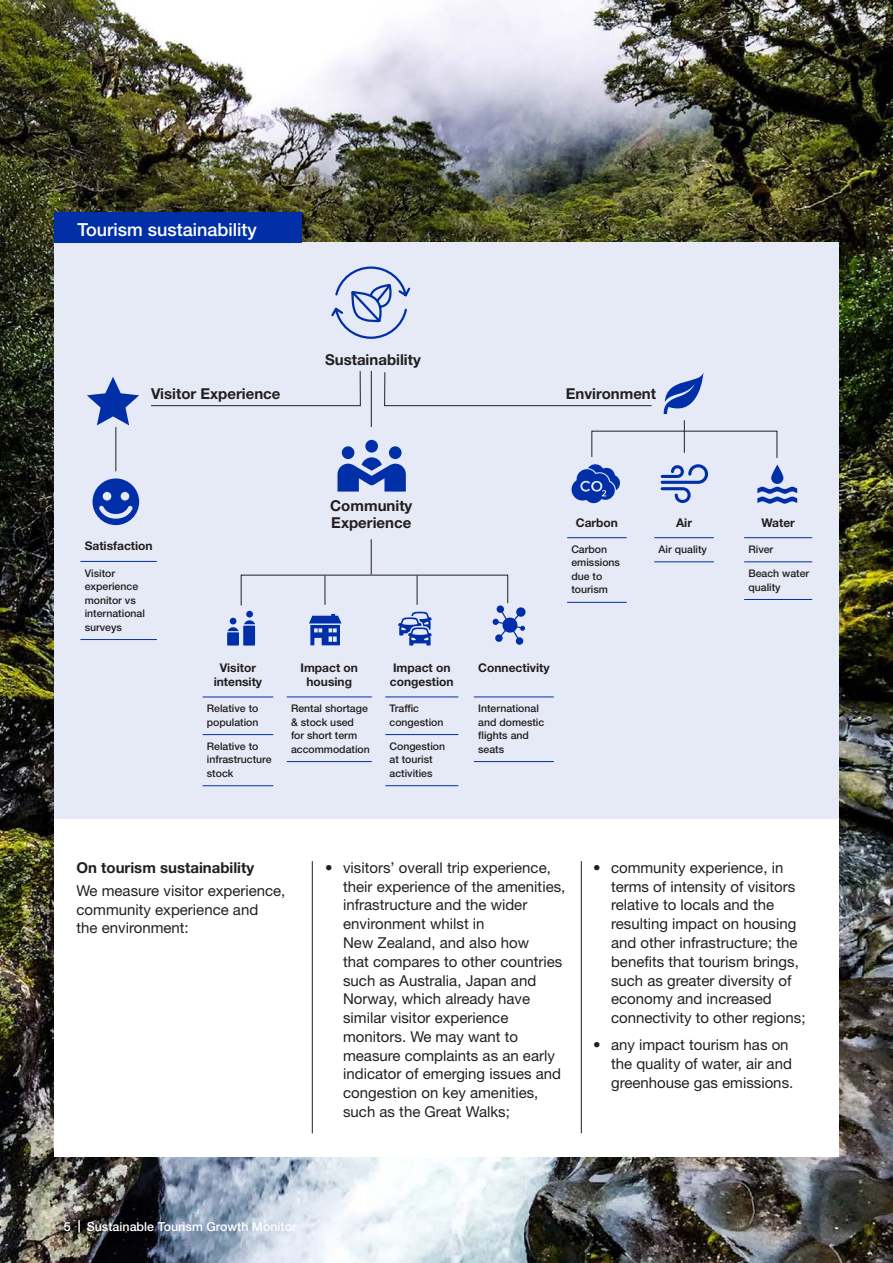
<style>
.page{position:relative;width:893px;height:1263px;background:#fff}
.page>*{position:absolute;margin:0;border:0;box-sizing:border-box;transform-origin:0 0}
.t1{font:500 18px "Helvetica Neue";color:#fff}
.t2{font:15px/18.8px "Helvetica Neue";color:#231f20}
.t3{font:700 15px/16.5px "Helvetica Neue";color:#231f20}
.t4{font:500 12.45px "Helvetica Neue";color:#fff}
.t5{font:700 12px/13.5px "Helvetica Neue";color:#231f20;text-align:center}
.t6{font:500 10.5px/13.5px "Helvetica Neue";color:#231f20}
</style>
<div class="page">
<img style="left:0;top:0;width:893px;height:1263px">
<div style="left:54px;top:814px;width:784px;height:343px;background:#fff"></div>
<div style="left:54px;top:243px;width:784px;height:576px;background:#e6eaf6"></div>
<svg style="left:331px;top:266px;width:80px;height:73px"></svg>
<div style="left:54px;top:213px;width:248px;height:30px;background:#002fa7"></div>
<svg style="left:78px;top:1220px;width:2px;height:12px"></svg>
<svg style="left:591px;top:431px;width:186px;height:27px"></svg>
<hr style="left:684px;top:420px;width:1px;height:33px;background:#231f20">
<hr style="left:371px;top:539px;width:1px;height:35px;background:#231f20">
<hr style="left:371px;top:371px;width:1px;height:56px;background:#231f20">
<hr style="left:116px;top:427px;width:1px;height:44px;background:#231f20">
<hr style="left:80px;top:561px;width:77px;height:1px;background:#002fa7">
<hr style="left:80px;top:639px;width:77px;height:1px;background:#002fa7">
<hr style="left:203px;top:697px;width:70px;height:1px;background:#002fa7">
<hr style="left:203px;top:734px;width:70px;height:1px;background:#002fa7">
<hr style="left:203px;top:785px;width:70px;height:1px;background:#002fa7">
<hr style="left:567px;top:537px;width:60px;height:1px;background:#002fa7">
<hr style="left:567px;top:602px;width:60px;height:1px;background:#002fa7">
<hr style="left:654px;top:537px;width:60px;height:1px;background:#002fa7">
<hr style="left:654px;top:561px;width:60px;height:1px;background:#002fa7">
<hr style="left:744px;top:537px;width:68px;height:1px;background:#002fa7">
<hr style="left:744px;top:561px;width:68px;height:1px;background:#002fa7">
<hr style="left:744px;top:599px;width:68px;height:1px;background:#002fa7">
<hr style="left:287px;top:696px;width:85px;height:1px;background:#002fa7">
<hr style="left:287px;top:761px;width:85px;height:1px;background:#002fa7">
<hr style="left:385px;top:696px;width:73px;height:1px;background:#002fa7">
<hr style="left:385px;top:734px;width:73px;height:1px;background:#002fa7">
<hr style="left:385px;top:785px;width:73px;height:1px;background:#002fa7">
<hr style="left:474px;top:696px;width:80px;height:1px;background:#002fa7">
<hr style="left:474px;top:761px;width:80px;height:1px;background:#002fa7">
<svg style="left:664px;top:374px;width:39px;height:40px"></svg>
<div style="left:93px;top:478px;width:46px;height:47px;background:#002fa7;border-radius:50%"></div>
<div style="left:103px;top:492px;width:8px;height:8px;background:#e6eaf6;border-radius:50%"></div>
<div style="left:121px;top:492px;width:8px;height:8px;background:#e6eaf6;border-radius:50%"></div>
<svg style="left:99px;top:505px;width:34px;height:14px"></svg>
<svg style="left:87px;top:377px;width:52px;height:48px"></svg>
<div style="left:365px;top:440px;width:13px;height:13px;background:#002fa7;border-radius:50%"></div>
<div style="left:342px;top:446px;width:12px;height:13px;background:#002fa7;border-radius:50%"></div>
<div style="left:389px;top:446px;width:13px;height:13px;background:#002fa7;border-radius:50%"></div>
<svg style="left:337px;top:457px;width:69px;height:35px"></svg>
<svg style="left:757px;top:487px;width:40px;height:17px"></svg>
<svg style="left:771px;top:465px;width:12px;height:19px"></svg>
<svg style="left:572px;top:464px;width:48px;height:39px"></svg>
<svg style="left:661px;top:464px;width:47px;height:39px"></svg>
<svg style="left:227px;top:632px;width:12px;height:13px"></svg>
<svg style="left:228px;top:574px;width:298px;height:71px"></svg>
<svg style="left:151px;top:371px;width:210px;height:35px"></svg>
<svg style="left:384px;top:372px;width:268px;height:34px"></svg>
<hr style="left:312px;top:861px;width:1px;height:272px;background:#231f20">
<hr style="left:581px;top:861px;width:1px;height:272px;background:#231f20">
<p class="t1" style="left:77px;top:218px;width:181px">Tourism sustainability</p>
<p class="t3" style="left:325px;top:351px;width:97px">Sustainability</p>
<p class="t3" style="left:151px;top:385px;width:131px">Visitor Experience</p>
<p class="t3" style="left:566px;top:385px;width:92px">Environment</p>
<p class="t5" style="left:85px;top:539px;width:69px">Satisfaction</p>
<p class="t6" style="left:85px;top:566px;width:62px">Visitor experience monitor vs international surveys</p>
<p class="t3" style="left:330px;top:497px;width:84px">Community<br>Experience</p>
<p class="t5" style="left:576px;top:515px;width:44px">Carbon</p>
<p class="t6" style="left:571px;top:542px;width:50px">Carbon emissions due to tourism</p>
<p class="t5" style="left:214px;top:661px;width:50px">Visitor intensity</p>
<p class="t6" style="left:207px;top:702px;width:53px">Relative to population</p>
<p class="t6" style="left:207px;top:739px;width:66px">Relative to infrastructure stock</p>
<p class="t5" style="left:300px;top:661px;width:59px">Impact on housing</p>
<p class="t6" style="left:291px;top:702px;width:80px">Rental shortage &amp; stock used for short term accommodation</p>
<p class="t5" style="left:390px;top:661px;width:65px;text-align:left">Impact on congestion</p>
<p class="t6" style="left:390px;top:702px;width:55px">Traffic congestion</p>
<p class="t6" style="left:390px;top:739px;width:57px">Congestion at tourist activities</p>
<p class="t5" style="left:478px;top:661px;width:73px">Connectivity</p>
<p class="t6" style="left:478px;top:702px;width:68px">International and domestic flights and seats</p>
<p class="t5" style="left:676px;top:515px;width:17px">Air</p>
<p class="t6" style="left:659px;top:542px;width:50px">Air quality</p>
<p class="t5" style="left:761px;top:515px;width:35px">Water</p>
<p class="t6" style="left:748px;top:542px;width:26px">River</p>
<p class="t6" style="left:748px;top:566px;width:62px">Beach water quality</p>
<p class="t3" style="left:77px;top:859px;width:179px">On tourism sustainability</p>
<p class="t2" style="left:77px;top:881px;width:210px">We measure visitor experience, community experience and<br>the environment:</p>
<p class="t2" style="left:343px;top:858px;width:224px;text-indent:-18px">• visitors’ overall trip experience, their experience of the amenities, infrastructure and the wider environment whilst in<br>New Zealand, and also how<br>that compares to other countries such as Australia, Japan and<br>Norway, which already have similar visitor experience monitors. We may want to measure complaints as an early indicator of emerging issues and congestion on key amenities, such as the Great Walks;</p>
<p class="t2" style="left:611px;top:858px;width:196px;text-indent:-18px">• community experience, in terms of intensity of visitors relative to locals and the resulting impact on housing and other infrastructure; the benefits that tourism brings, such as greater diversity of economy and increased connectivity to other regions;</p>
<p class="t2" style="left:611px;top:1035px;width:184px;text-indent:-18px">• any impact tourism has on the quality of water, air and greenhouse gas emissions.</p>
<p class="t4" style="left:64px;top:1219px;width:8px">5</p>
<p class="t4" style="left:87px;top:1219px;width:211px">Sustainable Tourism Growth Monitor</p>
</div>
